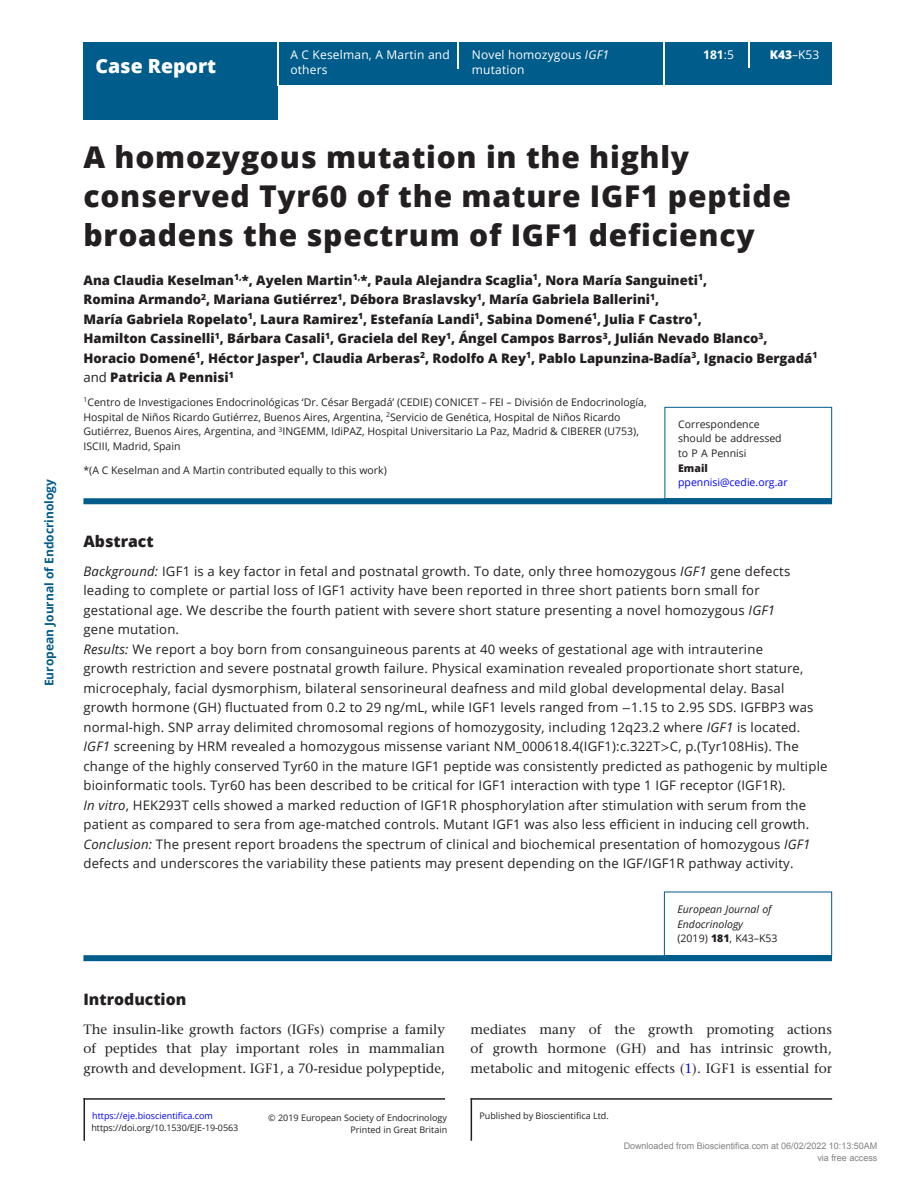
<style>
.page{position:relative;width:915px;height:1191px;background:#fff}
.page>*{position:absolute;margin:0;border:0;box-sizing:border-box;transform-origin:0 0}
.CT{font:800 30px/39px "Open Sans";letter-spacing:.025em;color:#231f20}
.AT{font:800 19.5px "Open Sans";color:#fff}
.H1_Rule{font:800 15.75px "Open Sans";color:#231f20}
.ABS_H{font:800 15.75px "Open Sans";color:#231f20}
.TXT{font:500 13.5px/19.5px "Stone Serif Std";color:#231f20;text-align:justify}
.ABS_TXT{font:13.2px/19.5px "Open Sans";letter-spacing:.015em;color:#231f20}
.AU{font:800 13.2px/19.5px "Open Sans";color:#231f20}
.ABS_TXT_L{font:13.2px/19.5px "Open Sans";letter-spacing:.015em;color:#231f20}
.t1{font:12px/14.7px "Open Sans";letter-spacing:.015em;color:#fff}
.t2{font:700 12px "Open Sans";color:#005c8a}
.t3{font:700 12px "Open Sans";color:#fff}
.Address{font:10.5px/14.5px "Open Sans";color:#231f20}
.FN{font:10.5px "Open Sans";color:#231f20}
.Corres{font:italic 10.5px/14.7px "Open Sans";color:#231f20}
.Corres-2{font:10.5px "Open Sans";color:#231f20}
.Corres-3{font:10.5px "Open Sans";color:#00f}
.Corres-4{font:800 10.5px "Open Sans";color:#231f20}
.DOI{font:9px "Open Sans";color:#231f20}
.t4{font:9px/12px "Arial";color:rgb(0 0 0/.5);text-align:right}
.t5{font:9px "Open Sans";color:#00f}
.TXT-2{font:9px "Open Sans";color:#231f20}
.s1{font-weight:400}
.s2{font-weight:800}
.s3{font-style:italic}
.s4{font-family:"STIX General"}
.s5{font-style:normal}
.s6{font-weight:800;font-style:normal}
.s7{color:#00f}
</style>
<div class="page">
<div style="left:83px;top:84px;width:194px;height:35px;background:#005c8a"></div>
<hr style="left:83px;top:1098px;width:362px;height:1px;background:#231f20">
<hr style="left:83px;top:1098px;width:2px;height:42px;background:#231f20">
<hr style="left:470px;top:1098px;width:361px;height:1px;background:#231f20">
<hr style="left:470px;top:1098px;width:2px;height:42px;background:#231f20">
<div style="left:83px;top:42px;width:748px;height:43px;background:#005c8a"></div>
<hr style="left:277px;top:42px;width:1px;height:43px;background:#fff">
<hr style="left:663px;top:42px;width:1px;height:43px;background:#fff">
<hr style="left:457px;top:42px;width:2px;height:26px;background:#fff">
<hr style="left:747px;top:43px;width:2px;height:25px;background:#fff">
<div style="left:83px;top:498px;width:748px;height:6px;background:#005c8a"></div>
<div style="left:83px;top:955px;width:748px;height:6px;background:#005c8a"></div>
<div style="left:664px;top:407px;width:167px;height:92px;border:1px solid #005c8a"></div>
<div style="left:663px;top:891px;width:168px;height:65px;border:1px solid #005c8a"></div>
<p class="t2" style="left:40px;top:686px;width:209px;rotate:-90deg">European Journal of Endocrinology</p>
<p class="AT" style="left:95px;top:51px;width:122px">Case Report</p>
<p class="t1" style="left:290px;top:47px;width:161px">A C Keselman, A Martin and</p>
<p class="t3" style="left:703px;top:47px;width:32px">181<span class="s1">:5</span></p>
<p class="t1" style="left:769px;top:47px;width:51px"><span class="s2">K43</span>–K53</p>
<p class="t1" style="left:290px;top:62px;width:39px">others</p>
<p class="t1" style="left:471px;top:47px;width:139px">Novel homozygous <span class="s3">IGF1 </span>mutation</p>
<p class="CT" style="left:83px;top:136px;width:708px">A homozygous mutation in the highly conserved Tyr60 of the mature IGF1 peptide broadens the spectrum of IGF1 deficiency</p>
<p class="AU" style="left:83px;top:269px;width:735px">Ana Claudia Keselman<sup>1,</sup>*, Ayelen Martin<sup>1,</sup>*, Paula Alejandra Scaglia<sup>1</sup>, Nora María Sanguineti<sup>1</sup>,<br>Romina Armando<sup>2</sup>, Mariana Gutiérrez<sup>1</sup>, Débora Braslavsky<sup>1</sup>, María Gabriela Ballerini<sup>1</sup>,<br>María Gabriela Ropelato<sup>1</sup>, Laura Ramirez<sup>1</sup>, Estefanía Landi<sup>1</sup>, Sabina Domené<sup>1</sup>, Julia F Castro<sup>1</sup>,<br>Hamilton Cassinelli<sup>1</sup>, Bárbara Casali<sup>1</sup>, Graciela del Rey<sup>1</sup>, Ángel Campos Barros<sup>3</sup>, Julián Nevado Blanco<sup>3</sup>, Horacio Domené<sup>1</sup>, Héctor Jasper<sup>1</sup>, Claudia Arberas<sup>2</sup>, Rodolfo A Rey<sup>1</sup>, Pablo Lapunzina-Badía<sup>3</sup>, Ignacio Bergadá<sup>1 </sup><span class="s1">and</span> Patricia A Pennisi<sup>1</sup></p>
<p class="Address" style="left:83px;top:394px;width:564px"><sup>1</sup>Centro de Investigaciones Endocrinológicas ‘Dr. César Bergadá’ (CEDIE) CONICET – FEI – División de Endocrinología, Hospital de Niños Ricardo Gutiérrez, Buenos Aires, Argentina, <sup>2</sup>Servicio de Genética, Hospital de Niños Ricardo Gutiérrez, Buenos Aires, Argentina, and <sup>3</sup>INGEMM, IdiPAZ, Hospital Universitario La Paz, Madrid &amp; CIBERER (U753), ISCIII, Madrid, Spain</p>
<p class="FN" style="left:83px;top:462px;width:305px">*(A C Keselman and A Martin contributed equally to this work)</p>
<p class="Corres-2" style="left:678px;top:417px;width:83px">Correspondence</p>
<p class="Corres-2" style="left:678px;top:431px;width:105px">should be addressed</p>
<p class="Corres-2" style="left:678px;top:446px;width:70px">to P A Pennisi</p>
<p class="Corres-4" style="left:678px;top:460px;width:31px">Email</p>
<p class="Corres-3" style="left:678px;top:475px;width:111px">ppennisi@cedie.org.ar</p>
<p class="ABS_H" style="left:83px;top:529px;width:72px">Abstract</p>
<p class="ABS_TXT" style="left:83px;top:560px;width:708px"><span class="s3">Background:</span> IGF1 is a key factor in fetal and postnatal growth. To date, only three homozygous <span class="s3">IGF1</span> gene defects leading to complete or partial loss of IGF1 activity have been reported in three short patients born small for gestational age. We describe the fourth patient with severe short stature presenting a novel homozygous <span class="s3">IGF1 </span>gene mutation.</p>
<p class="ABS_TXT" style="left:83px;top:638px;width:745px"><span class="s3">Results:</span> We report a boy born from consanguineous parents at 40 weeks of gestational age with intrauterine<br>growth restriction and severe postnatal growth failure. Physical examination revealed proportionate short stature, microcephaly, facial dysmorphism, bilateral sensorineural deafness and mild global developmental delay. Basal growth hormone (GH) fluctuated from 0.2 to 29 ng/mL, while IGF1 levels ranged from <span class="s4">−</span>1.15 to 2.95 SDS. IGFBP3 was normal-high. SNP array delimited chromosomal regions of homozygosity, including 12q23.2 where <span class="s3">IGF1</span> is located.<br><span class="s3">IGF1</span> screening by HRM revealed a homozygous missense variant NM_000618.4(IGF1):c.322T<span class="s4">&gt;</span>C, p.(Tyr108His). The change of the highly conserved Tyr60 in the mature IGF1 peptide was consistently predicted as pathogenic by multiple bioinformatic tools. Tyr60 has been described to be critical for IGF1 interaction with type 1 IGF receptor (IGF1R).<br><span class="s3">In vitro</span>, HEK293T cells showed a marked reduction of IGF1R phosphorylation after stimulation with serum from the patient as compared to sera from age-matched controls. Mutant IGF1 was also less efficient in inducing cell growth.</p>
<p class="ABS_TXT_L" style="left:83px;top:833px;width:728px"><span class="s3">Conclusion:</span> The present report broadens the spectrum of clinical and biochemical presentation of homozygous <span class="s3">IGF1 </span>defects and underscores the variability these patients may present depending on the IGF/IGF1R pathway activity.</p>
<p class="Corres" style="left:677px;top:901px;width:101px">European Journal of<br>Endocrinology<br><span class="s5">(2019)</span> <span class="s6">181</span><span class="s5">, K43–K53</span></p>
<p class="H1_Rule" style="left:83px;top:987px;width:104px">Introduction</p>
<p class="TXT" style="left:83px;top:1019px;width:363px">The insulin-like growth factors (IGFs) comprise a family of peptides that play important roles in mammalian growth and development. IGF1, a 70-residue polypeptide,</p>
<p class="TXT" style="left:470px;top:1019px;width:363px">mediates many of the growth promoting actions of growth hormone (GH) and has intrinsic growth, metabolic and mitogenic effects (<span class="s7">1</span>). IGF1 is essential for</p>
<p class="t5" style="left:92px;top:1109px;width:122px">https://eje.bioscientifica.com</p>
<p class="DOI" style="left:268px;top:1112px;width:180px">© 2019 European Society of Endocrinology</p>
<p class="DOI" style="left:91px;top:1121px;width:148px">https://doi.org/10.1530/EJE-19-0563</p>
<p class="DOI" style="left:350px;top:1123px;width:98px">Printed in Great Britain</p>
<p class="TXT-2" style="left:479px;top:1109px;width:131px">Published by Bioscientifica Ltd.</p>
<p class="t4" style="left:623px;top:1139px;width:255px">Downloaded from Bioscientifica.com at 06/02/2022 10:13:50AM via free access</p>
</div>
